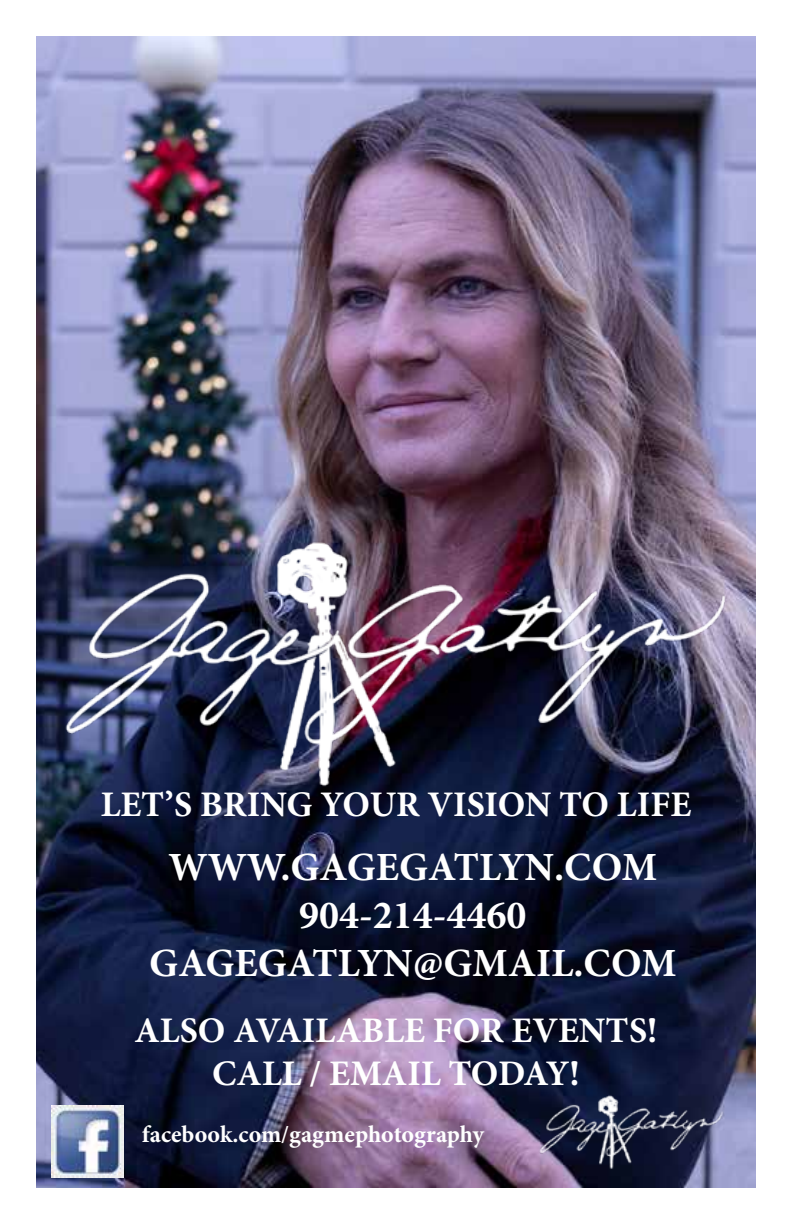
<style>
.page{position:relative;width:792px;height:1224px;background:#fff}
.page>*{position:absolute;margin:0;border:0;box-sizing:border-box;transform-origin:0 0}
.t1{font:700 40px/48px "Minion Pro";color:#fff;text-align:center}
.t2{font:700 36px/43.2px "Minion Pro";color:#fff;text-align:center}
.t3{font:700 24px "Minion Pro";color:#fff}
</style>
<div class="page">
<img style="left:36px;top:36px;width:720px;height:1152px">
<img style="left:52px;top:503px;width:686px;height:295px">
<img style="left:52px;top:1106px;width:72px;height:72px">
<img style="left:536px;top:1091px;width:190px;height:81px">
<p class="t2" style="left:101px;top:782px;width:592px">LET’S BRING YOUR VISION TO LIFE</p>
<p class="t1" style="left:149px;top:843px;width:529px">WWW.GAGEGATLYN.COM<br>904-214-4460<br>GAGEGATLYN@GMAIL.COM</p>
<p class="t2" style="left:135px;top:1009px;width:524px">ALSO AVAILABLE FOR EVENTS!<br>CALL / EMAIL TODAY!</p>
<p class="t3" style="left:142px;top:1118px;width:344px">facebook.com/gagmephotography</p>
</div>
